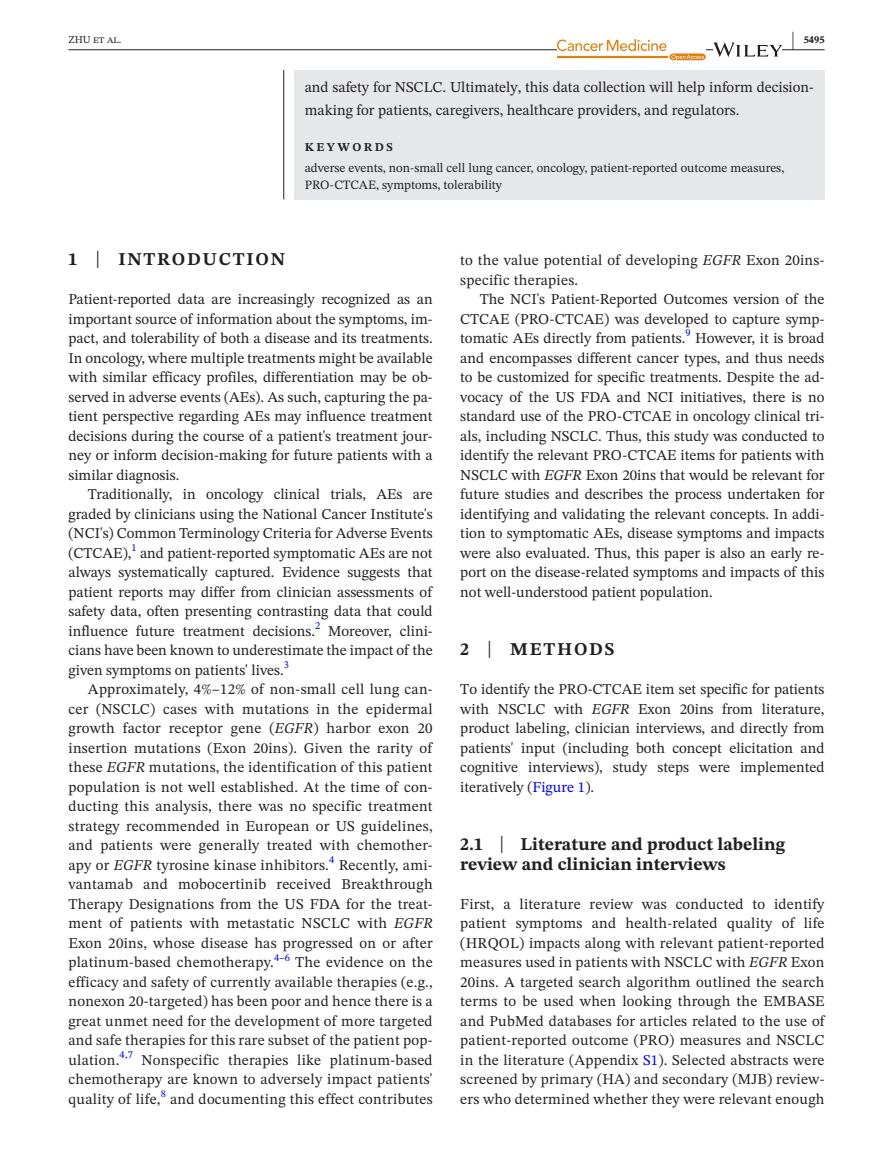
<style>
.page{position:relative;width:893px;height:1174px;background:#fff}
.page>*{position:absolute;margin:0;border:0;box-sizing:border-box;transform-origin:0 0}
.t1{font:700 21px "STIX Two Text";color:#231f20;scale:.42 1}
.t2{font:700 18px/19.5px "STIX Two Text";color:#231f20}
.t3{font:700 18px "STIX Two Text";letter-spacing:.1em;color:#231f20}
.t4{font:15px/19.5px "STIX Two Text";color:#231f20;text-align:justify}
.t5{font:15px/19.5px "STIX Two Text";letter-spacing:.02em;color:#231f20}
.t6{font:12.75px/17.2px "STIX Two Text";color:#231f20}
.t7{font:700 12px "STIX Two Text";letter-spacing:.2em;color:#231f20}
.t8{font:10.5px "STIX Two Text";color:#00f}
.t9{font:10.5px "STIX Two Text";color:#231f20}
.t10{font:700 10.5px "STIX Two Text";color:#231f20}
.s1{font-weight:400;font-size:23.7px}
.s2{font-style:italic}
.s3{color:#00f}
</style>
<div class="page">
<hr style="left:68px;top:49px;width:756px;height:1px;background:#231f20">
<svg style="left:557px;top:39px;width:149px;height:21px"></svg>
<svg style="left:713px;top:43px;width:69px;height:14px"></svg>
<div style="left:294px;top:70px;width:530px;height:129px;background:#e6e7e9"></div>
<hr style="left:283px;top:70px;width:1px;height:129px;background:#231f20">
<h1 class="t1" style="left:792px;top:24px;width:8px">|</h1>
<p class="t9" style="left:68px;top:32px;width:54px">ZHU et al.</p>
<p class="t10" style="left:804px;top:32px;width:22px">5495</p>
<p class="t4" style="left:305px;top:76px;width:511px;line-height:22.5px">and safety for NSCLC. Ultimately, this data collection will help inform decision&shy;making for patients, caregivers, healthcare providers, and regulators.</p>
<p class="t7" style="left:305px;top:138px;width:90px">KEYWORDS</p>
<p class="t6" style="left:305px;top:159px;width:481px">adverse events, non-small cell lung cancer, oncology, patient-reported outcome measures,<br>PRO-CTCAE, symptoms, tolerability</p>
<p class="t3" style="left:68px;top:246px;width:218px">1 <span class="s1">|</span> INTRODUCTION</p>
<p class="t4" style="left:68px;top:289px;width:366px">Patient-reported data are increasingly recognized as an important source of information about the symptoms, im&shy;pact, and tolerability of both a disease and its treatments.<br>In oncology, where multiple treatments might be available with similar efficacy profiles, differentiation may be ob&shy;served in adverse events (AEs). As such, capturing the pa&shy;tient perspective regarding AEs may influence treatment decisions during the course of a patient's treatment jour&shy;ney or inform decision-making for future patients with a similar diagnosis.</p>
<p class="t4" style="left:68px;top:484px;width:366px;text-indent:20px">Traditionally, in oncology clinical trials, AEs are graded by clinicians using the National Cancer Institute's (NCI's) Common Terminology Criteria for Adverse Events (CTCAE),</p>
<p class="t8" style="left:132px;top:540px;width:7px">1</p>
<p class="t4" style="left:68px;top:543px;width:366px;text-indent:72px">and patient-reported symptomatic AEs are not always systematically captured. Evidence suggests that patient reports may differ from clinician assessments of safety data, often presenting contrasting data that could influence future treatment decisions.</p>
<p class="t8" style="left:315px;top:618px;width:7px">2</p>
<p class="t4" style="left:68px;top:621px;width:366px;text-indent:260px">Moreover, clini&shy;cians have been known to underestimate the impact of the given symptoms on patients' lives.</p>
<p class="t8" style="left:284px;top:657px;width:7px">3</p>
<p class="t4" style="left:68px;top:679px;width:366px;text-indent:19px">Approximately, 4%–12% of non-small cell lung can&shy;cer (NSCLC) cases with mutations in the epidermal growth factor receptor gene (<span class="s2">EGFR</span>) harbor exon 20 insertion mutations (Exon 20ins). Given the rarity of these <span class="s2">EGFR</span> mutations, the identification of this patient population is not well established. At the time of con&shy;ducting this analysis, there was no specific treatment strategy recommended in European or US guidelines, and patients were generally treated with chemother&shy;apy or <span class="s2">EGFR</span> tyrosine kinase inhibitors.</p>
<p class="t8" style="left:329px;top:852px;width:7px">4</p>
<p class="t4" style="left:68px;top:855px;width:366px;text-indent:270px">Recently, ami&shy;vantamab and mobocertinib received Breakthrough Therapy Designations from the US FDA for the treat&shy;ment of patients with metastatic NSCLC with <span class="s2">EGFR </span>Exon 20ins, whose disease has progressed on or after platinum-based chemotherapy.</p>
<p class="t8" style="left:274px;top:949px;width:18px">4–6</p>
<p class="t4" style="left:68px;top:952px;width:366px;text-indent:227px">The evidence on the efficacy and safety of currently available therapies (e.g., nonexon 20-targeted) has been poor and hence there is a great unmet need for the development of more targeted and safe therapies for this rare subset of the patient pop&shy;ulation.</p>
<p class="t8" style="left:120px;top:1047px;width:15px">4,7</p>
<p class="t4" style="left:68px;top:1050px;width:366px;text-indent:73px">Nonspecific therapies like platinum-based chemotherapy are known to adversely impact patients' quality of life,</p>
<p class="t8" style="left:161px;top:1086px;width:7px">8</p>
<p class="t5" style="left:170px;top:1089px;width:264px">and documenting this effect contributes</p>
<p class="t5" style="left:460px;top:250px;width:366px">to the value potential of developing <span class="s2">EGFR</span> Exon 20ins&shy;specific therapies.</p>
<p class="t4" style="left:460px;top:289px;width:366px;text-indent:20px">The NCI's Patient-Reported Outcomes version of the CTCAE (PRO-CTCAE) was developed to capture symp&shy;tomatic AEs directly from patients.<sup>9</sup> However, it is broad and encompasses different cancer types, and thus needs to be customized for specific treatments. Despite the ad&shy;vocacy of the US FDA and NCI initiatives, there is no standard use of the PRO-CTCAE in oncology clinical tri&shy;als, including NSCLC. Thus, this study was conducted to identify the relevant PRO-CTCAE items for patients with NSCLC with <span class="s2">EGFR</span> Exon 20ins that would be relevant for future studies and describes the process undertaken for identifying and validating the relevant concepts. In addi&shy;tion to symptomatic AEs, disease symptoms and impacts were also evaluated. Thus, this paper is also an early re&shy;port on the disease-related symptoms and impacts of this not well-understood patient population.</p>
<p class="t3" style="left:460px;top:636px;width:156px">2 <span class="s1">|</span> METHODS</p>
<p class="t4" style="left:460px;top:679px;width:366px">To identify the PRO-CTCAE item set specific for patients with NSCLC with <span class="s2">EGFR</span> Exon 20ins from literature, product labeling, clinician interviews, and directly from patients' input (including both concept elicitation and cognitive interviews), study steps were implemented iteratively (<span class="s3">Figure 1</span>).</p>
<p class="t2" style="left:460px;top:835px;width:327px">2.1 <span class="s1">|</span> Literature and product labeling review and clinician interviews</p>
<p class="t4" style="left:460px;top:894px;width:366px">First, a literature review was conducted to identify patient symptoms and health-related quality of life (HRQOL) impacts along with relevant patient-reported measures used in patients with NSCLC with <span class="s2">EGFR</span> Exon 20ins. A targeted search algorithm outlined the search terms to be used when looking through the EMBASE and PubMed databases for articles related to the use of patient-reported outcome (PRO) measures and NSCLC in the literature (Appendix <span class="s3">S1</span>). Selected abstracts were screened by primary (HA) and secondary (MJB) review&shy;ers who determined whether they were relevant enough</p>
</div>
